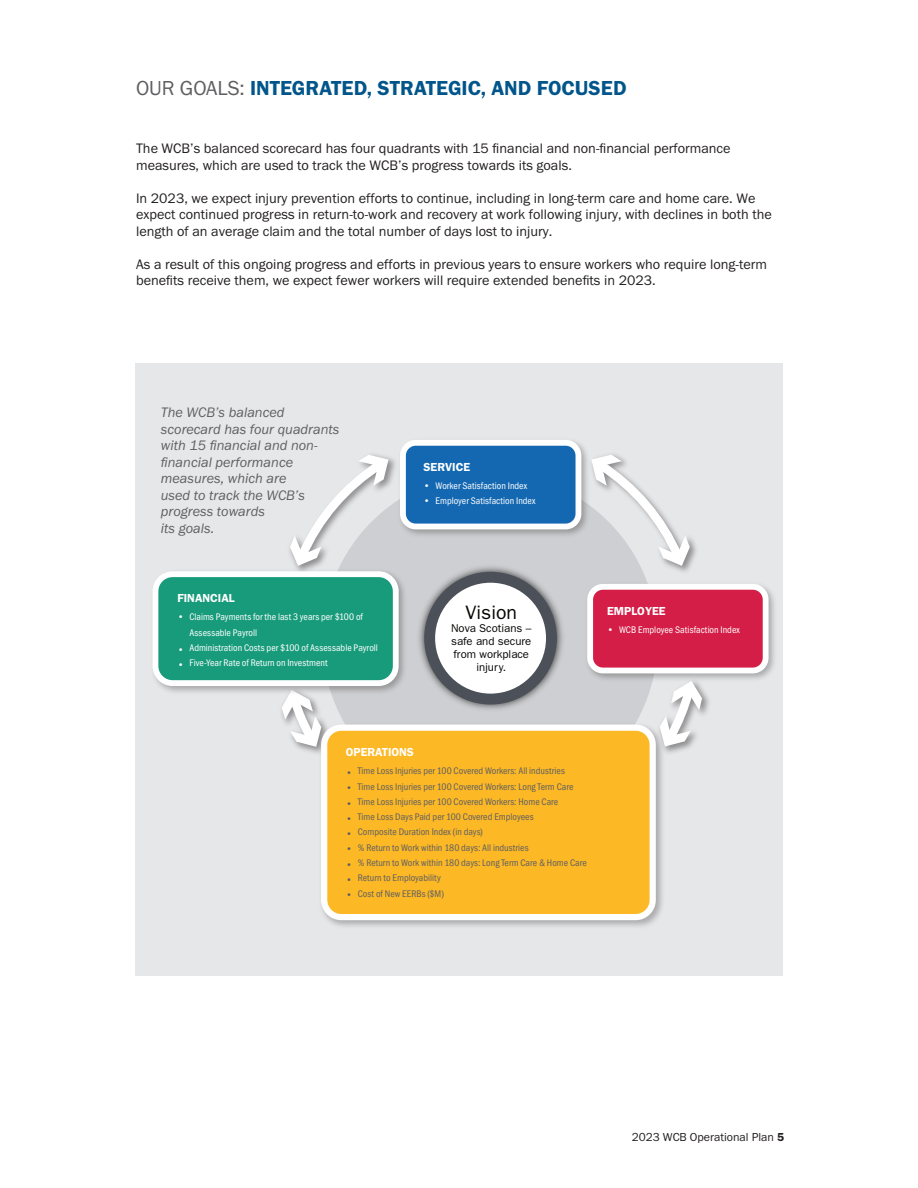
<style>
.page{position:relative;width:918px;height:1188px;background:#fff}
.page>*{position:absolute;margin:0;border:0;box-sizing:border-box;transform-origin:0 0}
.headline-14pt{font:21px "Franklin Gothic URW Dem";color:#01558a}
.t1{font:19.5px "Franklin Gothic";color:#050504}
.text{font:14.25px/16.5px "Franklin Gothic URW Boo";color:#231f20}
.text-2{font:14.25px/16.5px "Franklin Gothic URW Boo Ita";color:#5f5f62}
.t2{font:12px "Franklin Gothic URW Boo";color:#231f20}
.t3{font:600 11.7px "Franklin Gothic";color:#fff}
.t4{font:11.4px/12.9px "Franklin Gothic";color:#050504;text-align:center}
.t5{font:9.9px "Franklin Gothic URW Con Boo";color:#5f5f62}
.t6{font:9.9px/15.3px "Franklin Gothic URW Con Boo";color:#fff}
.s1{font-family:"Franklin Gothic URW Boo";color:#5f5f62}
.s2{font-family:"Franklin Gothic URW Dem"}
</style>
<div class="page">
<div style="left:135px;top:364px;width:648px;height:612px;background:#e6e7e9"></div>
<div style="left:323px;top:473px;width:335px;height:335px;background:#cecfd2;border-radius:50%"></div>
<img style="left:669px;top:689px;width:40px;height:64px">
<svg style="left:665px;top:686px;width:37px;height:64px"></svg>
<svg style="left:290px;top:454px;width:102px;height:112px"></svg>
<img style="left:641px;top:538px;width:55px;height:40px">
<svg style="left:594px;top:454px;width:96px;height:114px"></svg>
<img style="left:281px;top:699px;width:53px;height:54px">
<svg style="left:282px;top:698px;width:41px;height:52px"></svg>
<img style="left:419px;top:566px;width:144px;height:144px">
<div style="left:430px;top:577px;width:121px;height:122px;background:#fff;border-radius:50%"></div>
<div style="left:424px;top:572px;width:133px;height:133px;border:11px solid #4c5159;border-radius:50%"></div>
<img style="left:154px;top:566px;width:250px;height:132px">
<div style="left:155px;top:574px;width:241px;height:109px;background:#179b7b;border-radius:17px"></div>
<div style="left:153px;top:571px;width:246px;height:115px;border:6px solid #fff;border-radius:17px"></div>
<img style="left:395px;top:441px;width:199px;height:94px">
<div style="left:403px;top:443px;width:175px;height:84px;background:#1468b2;border-radius:13px"></div>
<div style="left:400px;top:440px;width:181px;height:89px;border:6px solid #fff;border-radius:13px"></div>
<img style="left:588px;top:582px;width:187px;height:104px">
<div style="left:590px;top:587px;width:176px;height:84px;background:#d41e47;border-radius:13px"></div>
<div style="left:587px;top:584px;width:182px;height:89px;border:6px solid #fff;border-radius:13px"></div>
<img style="left:316px;top:719px;width:353px;height:208px">
<div style="left:324px;top:728px;width:329px;height:189px;background:#fcb825;border-radius:17px"></div>
<div style="left:321px;top:725px;width:335px;height:195px;border:6px solid #fff;border-radius:17px"></div>
<p class="headline-14pt" style="left:136px;top:75px;width:492px"><span class="s1">OUR GOALS:</span> INTEGRATED, STRATEGIC, AND FOCUSED</p>
<p class="text" style="left:136px;top:140px;width:596px">The WCB’s balanced scorecard has four quadrants with 15 financial and non-financial performance measures, which are used to track the WCB’s progress towards its goals.</p>
<p class="text" style="left:136px;top:189px;width:637px">In 2023, we expect injury prevention efforts to continue, including in long-term care and home care. We expect continued progress in return-to-work and recovery at work following injury, with declines in both the length of an average claim and the total number of days lost to injury.</p>
<p class="text" style="left:136px;top:255px;width:633px">As a result of this ongoing progress and efforts in previous years to ensure workers who require long-term benefits receive them, we expect fewer workers will require extended benefits in 2023.</p>
<p class="text-2" style="left:161px;top:404px;width:180px">The WCB’s balanced scorecard has four quadrants with 15 financial and non&shy;financial performance measures, which are<br>used to track the WCB’s progress towards<br>its goals.</p>
<p class="t3" style="left:178px;top:591px;width:59px">FINANCIAL</p>
<p class="t6" style="left:189px;top:609px;width:175px;text-indent:-12px">• Claims Payments for the last 3 years per $100 of<br>Assessable Payroll</p>
<p class="t6" style="left:178px;top:640px;width:202px">• Administration Costs per $100 of Assessable Payroll</p>
<p class="t6" style="left:178px;top:655px;width:152px">• Five-Year Rate of Return on Investment</p>
<p class="t3" style="left:424px;top:460px;width:48px">SERVICE</p>
<p class="t6" style="left:424px;top:478px;width:105px">• Worker Satisfaction Index</p>
<p class="t6" style="left:424px;top:493px;width:113px">• Employer Satisfaction Index</p>
<p class="t1" style="left:466px;top:601px;width:53px">Vision</p>
<p class="t4" style="left:451px;top:621px;width:82px">Nova Scotians – safe and secure from workplace injury.</p>
<p class="t3" style="left:607px;top:604px;width:60px">EMPLOYEE</p>
<p class="t6" style="left:607px;top:622px;width:134px">• WCB Employee Satisfaction Index</p>
<p class="t3" style="left:346px;top:745px;width:70px">OPERATIONS</p>
<p class="t5" style="left:346px;top:765px;width:221px">• Time Loss Injuries per 100 Covered Workers: All industries</p>
<p class="t5" style="left:346px;top:780px;width:229px">• Time Loss Injuries per 100 Covered Workers: Long Term Care</p>
<p class="t5" style="left:346px;top:795px;width:214px">• Time Loss Injuries per 100 Covered Workers: Home Care</p>
<p class="t5" style="left:346px;top:811px;width:189px">• Time Loss Days Paid per 100 Covered Employees</p>
<p class="t5" style="left:346px;top:826px;width:138px">• Composite Duration Index (in days)</p>
<p class="t5" style="left:346px;top:841px;width:184px">• % Return to Work within 180 days: All industries</p>
<p class="t5" style="left:346px;top:857px;width:242px">• % Return to Work within 180 days: Long Term Care &amp; Home Care</p>
<p class="t5" style="left:346px;top:872px;width:96px">• Return to Employability</p>
<p class="t5" style="left:346px;top:887px;width:100px">• Cost of New EERBs ($M)</p>
<p class="t2" style="left:632px;top:1129px;width:154px">2023 WCB Operational Plan <span class="s2">5</span></p>
</div>
